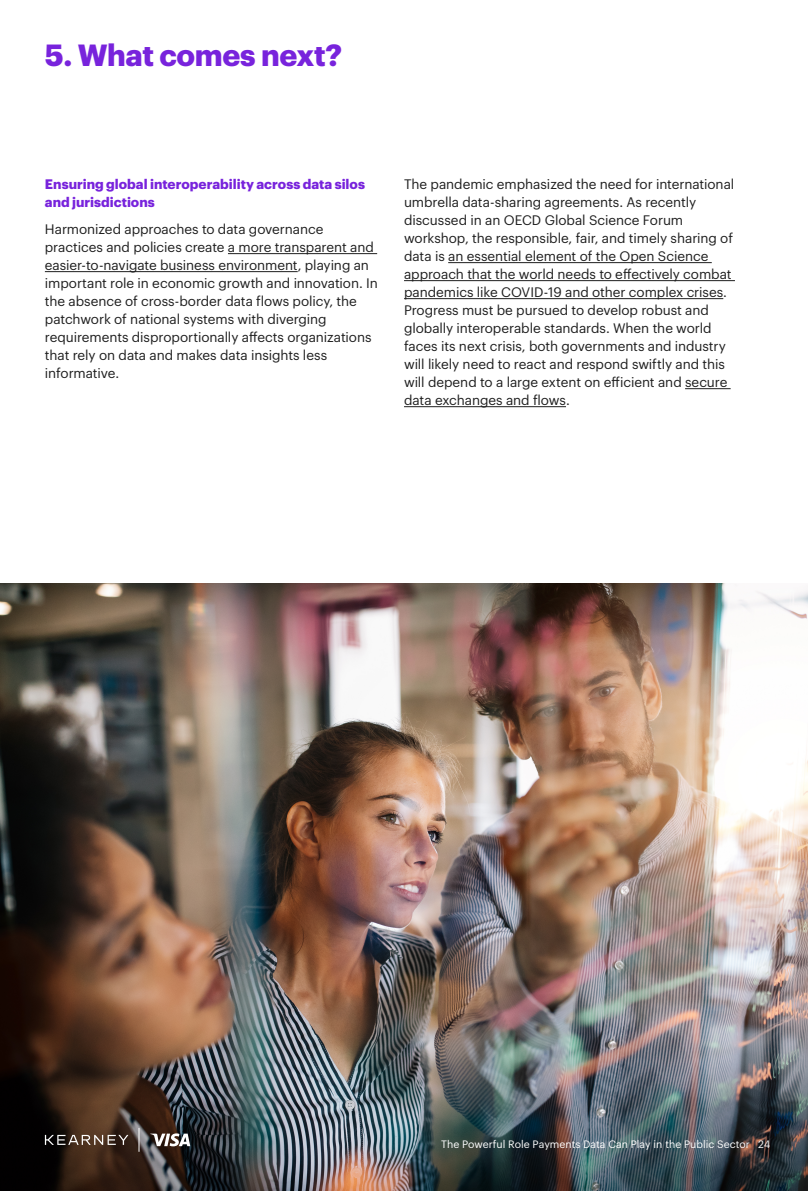
<style>
.page{position:relative;width:808px;height:1191px;background:#fff}
.page>*{position:absolute;margin:0;border:0;box-sizing:border-box;transform-origin:0 0}
._01_SectionTitle{font:700 30px "Graphik";letter-spacing:-.01em;color:#7823dc}
._03_BodyCopy{font:13.5px/18px "Graphik";letter-spacing:-.005em;color:#1e1e1e}
._05_Heading3-1{font:700 13.5px/18px "Graphik";color:#7823dc}
.t1{font:10.5px "Graphik";color:#fff}
</style>
<div class="page">
<img style="left:0;top:583px;width:808px;height:608px">
<hr style="left:228px;top:253px;width:149px;height:1px;background:#1e1e1e">
<hr style="left:45px;top:271px;width:253px;height:1px;background:#1e1e1e">
<hr style="left:448px;top:262px;width:264px;height:1px;background:#1e1e1e">
<hr style="left:404px;top:280px;width:331px;height:1px;background:#1e1e1e">
<hr style="left:404px;top:298px;width:319px;height:1px;background:#1e1e1e">
<hr style="left:685px;top:388px;width:46px;height:1px;background:#1e1e1e">
<hr style="left:404px;top:406px;width:162px;height:1px;background:#1e1e1e">
<svg style="left:139px;top:1128px;width:1px;height:23px"></svg>
<svg style="left:45px;top:1134px;width:83px;height:10px"></svg>
<svg style="left:150px;top:1133px;width:40px;height:13px"></svg>
<h2 class="_01_SectionTitle" style="left:45px;top:32px;width:299px">5. What comes next?</h2>
<h3 class="_05_Heading3-1" style="left:45px;top:174px;width:322px">Ensuring global interoperability across data silos and jurisdictions</h3>
<p class="_03_BodyCopy" style="left:45px;top:219px;width:335px">Harmonized approaches to data governance practices and policies create a more transparent and easier-to-navigate business environment, playing an important role in economic growth and innovation. In the absence of cross-border data flows policy, the patchwork of national systems with diverging requirements disproportionally affects organizations that rely on data and makes data insights less informative.</p>
<p class="_03_BodyCopy" style="left:404px;top:174px;width:332px">The pandemic emphasized the need for international umbrella data-sharing agreements. As recently discussed in an OECD Global Science Forum workshop, the responsible, fair, and timely sharing of data is an essential element of the Open Science approach that the world needs to effectively combat pandemics like COVID-19 and other complex crises.<br>Progress must be pursued to develop robust and globally interoperable standards. When the world faces its next crisis, both governments and industry will likely need to react and respond swiftly and this will depend to a large extent on efficient and secure data exchanges and flows.</p>
<p class="t1" style="left:441px;top:1136px;width:331px">The Powerful Role Payments Data Can Play in the Public Sector 24</p>
</div>
